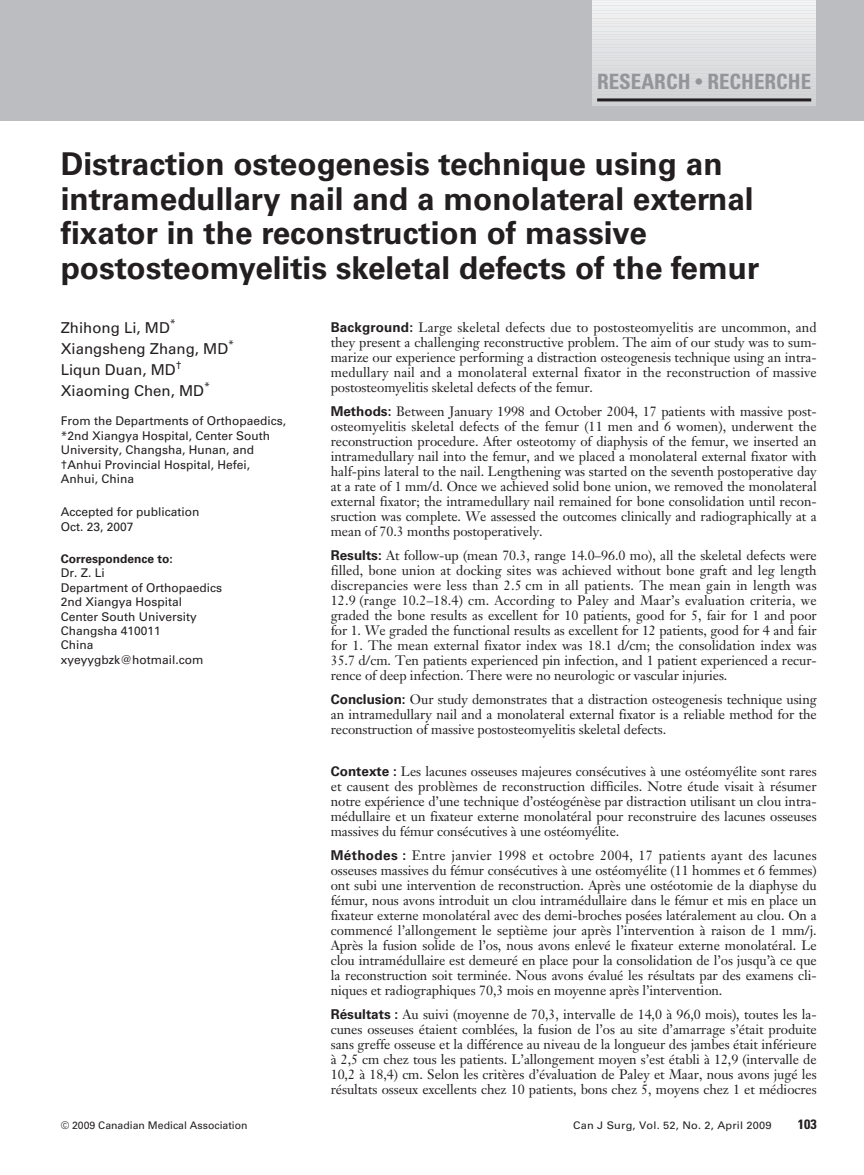
<style>
.page{position:relative;width:864px;height:1175px;background:#fff}
.page>*{position:absolute;margin:0;border:0;box-sizing:border-box;transform-origin:0 0}
.t1{font:700 31.5px/34.5px "Univers";color:#231f20}
.t2{font:700 condensed 21px "Univers";color:#939598}
.t3{font:15px/21px "Univers";color:#231f20}
.t4{font:13.5px/15px "Janson Text";letter-spacing:-.005em;color:#231f20;text-align:justify}
.t5{font:700 condensed 13.5px "Univers";color:#231f20;scale:1.05 1}
.t6{font:12px/14.4px "Univers";color:#231f20}
.t7{font:700 12px "Univers";color:#231f20}
.t8{font:10.5px "Univers";color:#231f20}
.t9{font:10.5px "Univers";color:#231f20;scale:1.05 1}
.s1{font-size:18px}
.s2{font-family:"Univers";font-weight:700}
</style>
<div class="page">
<div style="left:0;top:0;width:864px;height:120px;background:#bcbdc0"></div>
<hr style="left:593px;top:104px;width:223px;height:2px;background:#d1d2d4">
<hr style="left:593px;top:102px;width:223px;height:3px;background:#d2d3d5">
<svg style="left:593px;top:100px;width:223px;height:2px"></svg>
<hr style="left:593px;top:97px;width:223px;height:3px;background:#d4d5d7">
<hr style="left:593px;top:94px;width:223px;height:3px;background:#d4d5d7">
<hr style="left:593px;top:91px;width:223px;height:4px;background:#d5d6d8">
<hr style="left:593px;top:89px;width:223px;height:3px;background:#d6d7d9">
<hr style="left:593px;top:86px;width:223px;height:4px;background:#d7d8da">
<hr style="left:593px;top:83px;width:223px;height:4px;background:#d8d9db">
<hr style="left:593px;top:81px;width:223px;height:3px;background:#d8d9db">
<hr style="left:593px;top:78px;width:223px;height:4px;background:#d9dadc">
<hr style="left:593px;top:76px;width:223px;height:3px;background:#dadbdd">
<hr style="left:593px;top:73px;width:223px;height:3px;background:#dbdcde">
<hr style="left:593px;top:70px;width:223px;height:4px;background:#dcdddf">
<hr style="left:593px;top:68px;width:223px;height:3px;background:#dcdddf">
<hr style="left:593px;top:65px;width:223px;height:4px;background:#dddee0">
<hr style="left:593px;top:63px;width:223px;height:3px;background:#dedfe1">
<hr style="left:593px;top:60px;width:223px;height:3px;background:#dfe0e2">
<hr style="left:593px;top:57px;width:223px;height:4px;background:#e0e1e3">
<hr style="left:593px;top:55px;width:223px;height:3px;background:#e1e2e4">
<hr style="left:593px;top:52px;width:223px;height:4px;background:#e1e2e4">
<hr style="left:593px;top:49px;width:223px;height:4px;background:#e2e3e5">
<hr style="left:593px;top:47px;width:223px;height:3px;background:#e3e4e6">
<hr style="left:593px;top:44px;width:223px;height:4px;background:#e4e5e7">
<hr style="left:593px;top:42px;width:223px;height:3px;background:#e5e6e8">
<hr style="left:593px;top:39px;width:223px;height:3px;background:#e6e7e9">
<hr style="left:593px;top:36px;width:223px;height:4px;background:#e7e8e9">
<hr style="left:593px;top:34px;width:223px;height:3px;background:#e8e9ea">
<hr style="left:593px;top:31px;width:223px;height:4px;background:#e9eaeb">
<hr style="left:593px;top:29px;width:223px;height:3px;background:#eaebec">
<hr style="left:593px;top:26px;width:223px;height:3px;background:#ebebed">
<hr style="left:593px;top:23px;width:223px;height:4px;background:#ececee">
<hr style="left:593px;top:21px;width:223px;height:3px;background:#ededee">
<hr style="left:593px;top:18px;width:223px;height:4px;background:#eeeeef">
<hr style="left:593px;top:16px;width:223px;height:3px;background:#efeff0">
<hr style="left:593px;top:13px;width:223px;height:3px;background:#f0f0f1">
<hr style="left:593px;top:10px;width:223px;height:4px;background:#f0f1f2">
<hr style="left:593px;top:8px;width:223px;height:3px;background:#f1f2f3">
<hr style="left:593px;top:5px;width:223px;height:4px;background:#f2f3f4">
<svg style="left:593px;top:3px;width:223px;height:3px"></svg>
<hr style="left:593px;top:0;width:223px;height:3px;background:#f4f5f5">
<hr style="left:597px;top:98px;width:214px;height:3px;background:#231f20">
<h2 class="t2" style="left:597px;top:74px;width:216px">RESEARCH <span class="s1">•</span> RECHERCHE</h2>
<h1 class="t1" style="left:61px;top:149px;width:700px">Distraction osteogenesis technique using an intramedullary nail and a monolateral external fixator in the reconstruction of massive postosteomyelitis skeletal defects of the femur</h1>
<p class="t3" style="left:61px;top:318px;width:175px">Zhihong Li, MD<sup>*<br></sup>Xiangsheng Zhang, MD<sup>*<br></sup>Liqun Duan, MD<sup>†<br></sup>Xiaoming Chen, MD<sup>*</sup></p>
<p class="t6" style="left:61px;top:415px;width:227px">From the Departments of Orthopaedics, *2nd Xiangya Hospital, Center South<br>University, Changsha, Hunan, and †Anhui Provincial Hospital, Hefei,<br>Anhui, China</p>
<p class="t4" style="left:331px;top:321px;width:488px"><span class="s2">Background:</span> Large skeletal defects due to postosteomyelitis are uncommon, and they present a challenging reconstructive problem. The aim of our study was to sum&shy;marize our experience performing a distraction osteogenesis technique using an intra&shy;medullary nail and a monolateral external fixator in the reconstruction of massive postosteomyelitis skeletal defects of the femur.</p>
<p class="t4" style="left:331px;top:405px;width:488px"><span class="s2">Methods:</span> Between January 1998 and October 2004, 17 patients with massive post&shy;osteomyelitis skeletal defects of the femur (11 men and 6 women), underwent the reconstruction procedure. After osteotomy of diaphysis of the femur, we inserted an intramedullary nail into the femur, and we placed a monolateral external fixator with half-pins lateral to the nail. Lengthening was started on the seventh postoperative day at a rate of 1 mm/d. Once we achieved solid bone union, we removed the monolateral external fixator; the intramedullary nail remained for bone consolidation until recon&shy;sruction was complete. We assessed the outcomes clinically and radiographically at a mean of 70.3 months postoperatively.</p>
<p class="t4" style="left:331px;top:549px;width:488px"><span class="s2">Results:</span> At follow-up (mean 70.3, range 14.0–96.0 mo), all the skeletal defects were filled, bone union at docking sites was achieved without bone graft and leg length discrepancies were less than 2.5 cm in all patients. The mean gain in length was 12.9 (range 10.2–18.4) cm. According to Paley and Maar’s evaluation criteria, we graded the bone results as excellent for 10 patients, good for 5, fair for 1 and poor for 1. We graded the functional results as excellent for 12 patients, good for 4 and fair for 1. The mean external fixator index was 18.1 d/cm; the consolidation index was 35.7 d/cm. Ten patients experienced pin infection, and 1 patient experienced a recur&shy;rence of deep infection. There were no neurologic or vascular injuries.</p>
<p class="t4" style="left:331px;top:693px;width:488px"><span class="s2">Conclusion:</span> Our study demonstrates that a distraction osteogenesis technique using an intramedullary nail and a monolateral external fixator is a reliable method for the reconstruction of massive postosteomyelitis skeletal defects.</p>
<p class="t4" style="left:331px;top:765px;width:488px"><span class="s2">Contexte :</span> Les lacunes osseuses majeures consécutives à une ostéomyélite sont rares et causent des problèmes de reconstruction difficiles. Notre étude visait à résumer notre expérience d’une technique d’ostéogénèse par distraction utilisant un clou intra&shy;médullaire et un fixateur externe monolatéral pour reconstruire des lacunes osseuses massives du fémur consécutives à une ostéomyélite.</p>
<p class="t4" style="left:331px;top:849px;width:488px"><span class="s2">Méthodes :</span> Entre janvier 1998 et octobre 2004, 17 patients ayant des lacunes osseuses massives du fémur consécutives à une ostéomyélite (11 hommes et 6 femmes) ont subi une intervention de reconstruction. Après une ostéotomie de la diaphyse du fémur, nous avons introduit un clou intramédullaire dans le fémur et mis en place un fixateur externe monolatéral avec des demi-broches posées latéralement au clou. On a commencé l’allongement le septième jour après l’intervention à raison de 1 mm/j.<br>Après la fusion solide de l’os, nous avons enlevé le fixateur externe monolatéral. Le clou intramédullaire est demeuré en place pour la consolidation de l’os jusqu’à ce que la reconstruction soit terminée. Nous avons évalué les résultats par des examens cli&shy;niques et radiographiques 70,3 mois en moyenne après l’intervention.</p>
<p class="t4" style="left:331px;top:1008px;width:488px"><span class="s2">Résultats :</span> Au suivi (moyenne de 70,3, intervalle de 14,0 à 96,0 mois), toutes les la&shy;cunes osseuses étaient comblées, la fusion de l’os au site d’amarrage s’était produite sans greffe osseuse et la différence au niveau de la longueur des jambes était inférieure à 2,5 cm chez tous les patients. L’allongement moyen s’est établi à 12,9 (intervalle de 10,2 à 18,4) cm. Selon les critères d’évaluation de Paley et Maar, nous avons jugé les résultats osseux excellents chez 10 patients, bons chez 5, moyens chez 1 et médiocres</p>
<p class="t6" style="left:61px;top:506px;width:140px">Accepted for publication<br>Oct. 23, 2007</p>
<p class="t7" style="left:61px;top:554px;width:113px">Correspondence to:</p>
<p class="t6" style="left:61px;top:567px;width:163px">Dr. Z. Li<br>Department of Orthopaedics<br>2nd Xiangya Hospital<br>Center South University<br>Changsha 410011<br>China xyeyygbzk@hotmail.com</p>
<p class="t8" style="left:61px;top:1121px;width:188px">© 2009 Canadian Medical Association</p>
<p class="t9" style="left:573px;top:1121px;width:191px">Can J Surg, Vol. 52, No. 2, April 2009</p>
<p class="t5" style="left:798px;top:1119px;width:20px">103</p>
</div>
